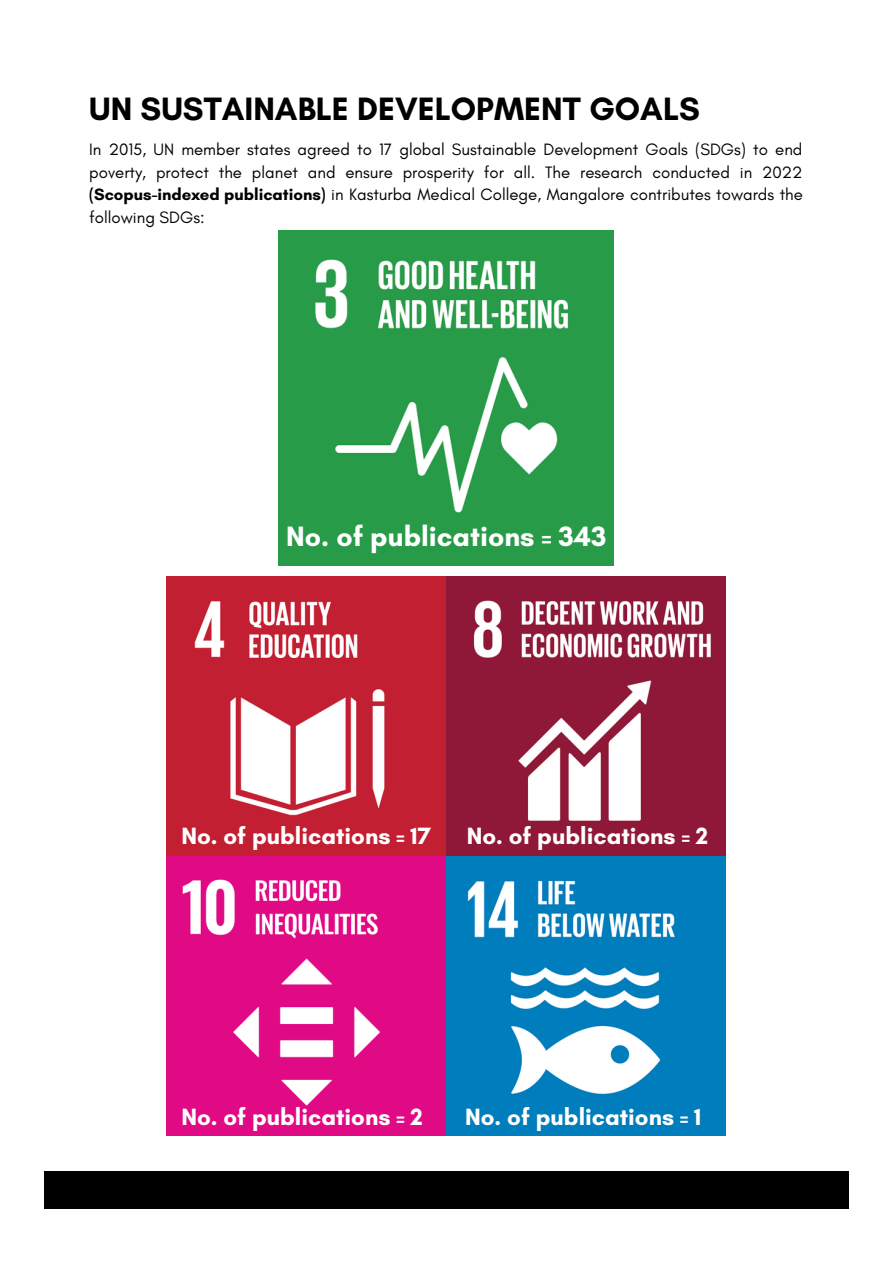
<style>
.page{position:relative;width:893px;height:1264px;background:#fff}
.page>*{position:absolute;margin:0;border:0;box-sizing:border-box;transform-origin:0 0}
.t1{font:700 33px "Glacial Indifference";color:#000}
.t2{font:700 28.5px "Glacial Indifference";color:#fff}
.t3{font:700 24px "Glacial Indifference";color:#fff}
.t4{font:16.8px/22.5px "Glacial Indifference";color:#000;text-align:justify}
.s1{font-weight:700}
</style>
<div class="page">
<div style="left:44px;top:1171px;width:804px;height:37px;background:#000"></div>
<img style="left:278px;top:230px;width:335px;height:335px">
<img style="left:167px;top:576px;width:558px;height:559px">
<h1 class="t1" style="left:89px;top:88px;width:612px">UN SUSTAINABLE DEVELOPMENT GOALS</h1>
<p class="t4" style="left:89px;top:138px;width:715px">In 2015, UN member states agreed to 17 global Sustainable Development Goals (SDGs) to end poverty, protect the planet and ensure prosperity for all. The research conducted in 2022 <span class="s1">(Scopus-indexed publications)</span> in Kasturba Medical College, Mangalore contributes towards the following SDGs:</p>
<h2 class="t2" style="left:286px;top:519px;width:321px">No. of publications = 343</h2>
<h3 class="t3" style="left:181px;top:821px;width:251px">No. of publications = 17</h3>
<h3 class="t3" style="left:466px;top:821px;width:243px">No. of publications = 2</h3>
<h3 class="t3" style="left:181px;top:1102px;width:243px">No. of publications = 2</h3>
<h3 class="t3" style="left:465px;top:1102px;width:238px">No. of publications = 1</h3>
</div>
